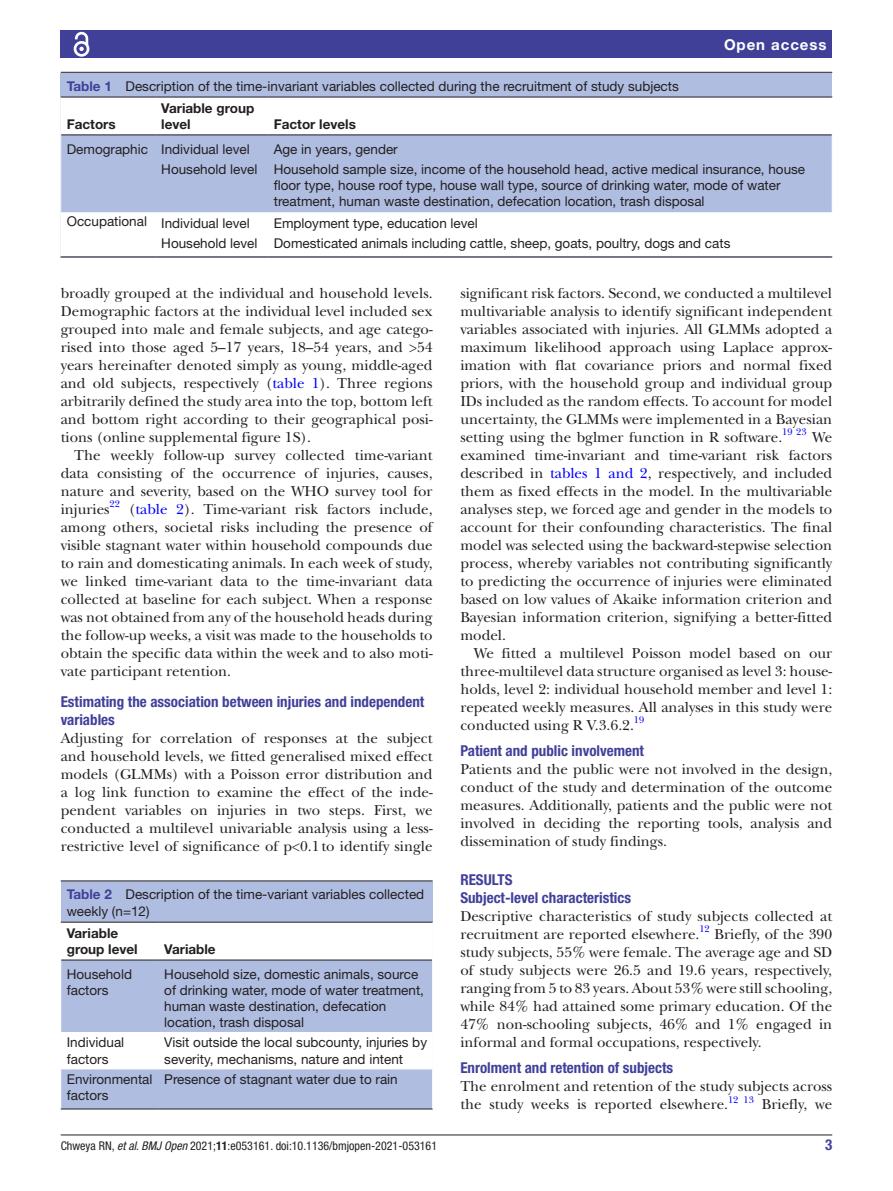
<style>
.page{position:relative;width:893px;height:1191px;background:#fff}
.page>*{position:absolute;margin:0;border:0;box-sizing:border-box;transform-origin:0 0}
.t1{font:15px/18px "New Baskerville";color:#231f20;text-align:justify}
.t2{font:700 condensed 15px/18px "Helvetica Neue LT Std";color:#414099}
.t3{font:700 15px "Helvetica Neue LT Std";letter-spacing:.065em;color:#fff}
.t4{font:13.5px/16.2px "Helvetica Neue LT Std";color:#231f20}
.t5{font:700 13.5px/16.2px "Helvetica Neue LT Std";color:#231f20}
.t6{font:condensed 12px "Helvetica Neue LT Std";color:#231f20}
.t7{font:9.9px "New Baskerville";color:#00f}
.s1{font-weight:700;color:#414099}
.s2{color:#00f}
.s3{font-style:italic}
.s4{font-weight:700}
</style>
<div class="page">
<hr style="left:61px;top:1134px;width:771px;height:1px;background:#231f20">
<div style="left:61px;top:31px;width:771px;height:27px;background:#414099"></div>
<svg style="left:73px;top:31px;width:17px;height:26px"></svg>
<div style="left:61px;top:73px;width:771px;height:184px;background:#afbde1"></div>
<hr style="left:61px;top:72px;width:771px;height:1px;background:#231f20">
<div style="left:61px;top:98px;width:771px;height:158px;background:#fff"></div>
<svg style="left:61px;top:135px;width:771px;height:77px"></svg>
<hr style="left:61px;top:256px;width:94px;height:1px;background:#231f20">
<hr style="left:61px;top:97px;width:94px;height:1px;background:#231f20">
<hr style="left:61px;top:134px;width:94px;height:1px;background:#231f20">
<hr style="left:155px;top:97px;width:113px;height:1px;background:#231f20">
<hr style="left:155px;top:134px;width:113px;height:1px;background:#231f20">
<hr style="left:268px;top:97px;width:564px;height:1px;background:#231f20">
<hr style="left:268px;top:134px;width:564px;height:1px;background:#231f20">
<hr style="left:155px;top:256px;width:113px;height:1px;background:#231f20">
<hr style="left:268px;top:256px;width:564px;height:1px;background:#231f20">
<svg style="left:60px;top:135px;width:1px;height:23px"></svg>
<svg style="left:60px;top:212px;width:1px;height:44px"></svg>
<div style="left:61px;top:881px;width:372px;height:228px;background:#afbde1"></div>
<hr style="left:61px;top:880px;width:372px;height:1px;background:#231f20">
<div style="left:61px;top:922px;width:371px;height:37px;background:#fff"></div>
<svg style="left:61px;top:960px;width:371px;height:148px"></svg>
<hr style="left:61px;top:921px;width:97px;height:1px;background:#231f20">
<hr style="left:61px;top:959px;width:97px;height:1px;background:#231f20">
<hr style="left:158px;top:921px;width:275px;height:1px;background:#231f20">
<hr style="left:158px;top:959px;width:274px;height:1px;background:#231f20">
<hr style="left:61px;top:1108px;width:97px;height:1px;background:#231f20">
<hr style="left:158px;top:1108px;width:275px;height:1px;background:#231f20">
<hr style="left:432px;top:922px;width:1px;height:38px;background:#fff">
<hr style="left:432px;top:960px;width:1px;height:71px;background:#fff">
<hr style="left:432px;top:1031px;width:1px;height:38px;background:#fff">
<hr style="left:432px;top:1069px;width:1px;height:39px;background:#fff">
<p class="t4" style="left:67px;top:78px;width:614px"><span class="s1">Table 1</span> Description of the time-invariant variables collected during the recruitment of study subjects</p>
<p class="t5" style="left:67px;top:116px;width:51px">Factors</p>
<p class="t5" style="left:161px;top:99px;width:94px">Variable group level</p>
<p class="t5" style="left:274px;top:116px;width:84px">Factor levels</p>
<p class="t3" style="left:724px;top:35px;width:104px">Open access</p>
<p class="t4" style="left:161px;top:138px;width:645px;line-height:20.1px;text-indent:112px">Age in years, gender<br>Household level Household sample size, income of the household head, active medical insurance, house</p>
<p class="t4" style="left:274px;top:177px;width:508px">floor type, house roof type, house wall type, source of drinking water, mode of water treatment, human waste destination, defecation location, trash disposal</p>
<p class="t4" style="left:67px;top:215px;width:185px">Occupational Individual level</p>
<p class="t4" style="left:67px;top:140px;width:185px">Demographic Individual level</p>
<p class="t4" style="left:161px;top:213px;width:571px;line-height:20.1px;text-indent:112px">Employment type, education level<br>Household level Domesticated animals including cattle, sheep, goats, poultry, dogs and cats</p>
<p class="t1" style="left:61px;top:284px;width:373px">broadly grouped at the individual and household levels.<br>Demographic factors at the individual level included sex grouped into male and female subjects, and age catego&shy;rised into those aged 5–17 years, 18–54 years, and &gt;54 years hereinafter denoted simply as young, middle-aged and old subjects, respectively (<span class="s2">table 1</span>). Three regions arbitrarily defined the study area into the top, bottom left and bottom right according to their geographical posi&shy;tions (online supplemental figure 1S).</p>
<p class="t1" style="left:61px;top:446px;width:373px;text-indent:14px">The weekly follow-up survey collected time-variant data consisting of the occurrence of injuries, causes, nature and severity, based on the WHO survey tool for injuries<sup>22</sup></p>
<p class="t1" style="left:61px;top:500px;width:373px;text-indent:68px">(<span class="s2">table 2</span>). Time-variant risk factors include, among others, societal risks including the presence of visible stagnant water within household compounds due to rain and domesticating animals. In each week of study, we linked time-variant data to the time-invariant data collected at baseline for each subject. When a response was not obtained from any of the household heads during the follow-up weeks, a visit was made to the households to obtain the specific data within the week and to also moti&shy;vate participant retention.</p>
<p class="t2" style="left:61px;top:692px;width:365px">Estimating the association between injuries and independent variables</p>
<p class="t1" style="left:61px;top:729px;width:373px">Adjusting for correlation of responses at the subject and household levels, we fitted generalised mixed effect models (GLMMs) with a Poisson error distribution and a log link function to examine the effect of the inde&shy;pendent variables on injuries in two steps. First, we conducted a multilevel univariable analysis using a less&shy;restrictive level of significance of p&lt;0.1to identify single</p>
<p class="t4" style="left:67px;top:886px;width:359px"><span class="s1">Table 2</span> Description of the time-variant variables collected weekly (n=12)</p>
<p class="t5" style="left:67px;top:924px;width:72px">Variable group level</p>
<p class="t5" style="left:164px;top:940px;width:53px">Variable</p>
<p class="t4" style="left:67px;top:965px;width:67px">Household factors</p>
<p class="t4" style="left:164px;top:965px;width:261px">Household size, domestic animals, source of drinking water, mode of water treatment, human waste destination, defecation location, trash disposal</p>
<p class="t4" style="left:67px;top:1034px;width:59px">Individual factors</p>
<p class="t4" style="left:164px;top:1034px;width:264px">Visit outside the local subcounty, injuries by severity, mechanisms, nature and intent</p>
<p class="t4" style="left:67px;top:1070px;width:87px">Environmental factors</p>
<p class="t4" style="left:164px;top:1070px;width:235px">Presence of stagnant water due to rain</p>
<p class="t1" style="left:460px;top:284px;width:373px">significant risk factors. Second, we conducted a multilevel multivariable analysis to identify significant independent variables associated with injuries. All GLMMs adopted a maximum likelihood approach using Laplace approx&shy;imation with flat covariance priors and normal fixed priors, with the household group and individual group IDs included as the random effects. To account for model uncertainty, the GLMMs were implemented in a Bayesian setting using the bglmer function in R software.</p>
<p class="t7" style="left:782px;top:426px;width:26px">19 23</p>
<p class="t1" style="left:460px;top:428px;width:373px;text-indent:352px">We examined time-invariant and time-variant risk factors described in <span class="s2">tables 1 and 2</span>, respectively, and included them as fixed effects in the model. In the multivariable analyses step, we forced age and gender in the models to account for their confounding characteristics. The final model was selected using the backward-stepwise selection process, whereby variables not contributing significantly to predicting the occurrence of injuries were eliminated based on low values of Akaike information criterion and Bayesian information criterion, signifying a better-fitted model.</p>
<p class="t1" style="left:460px;top:644px;width:373px;text-indent:14px">We fitted a multilevel Poisson model based on our three-multilevel data structure organised as level 3: house&shy;holds, level 2: individual household member and level 1: repeated weekly measures. All analyses in this study were conducted using R V.3.6.2.</p>
<p class="t7" style="left:634px;top:714px;width:12px">19</p>
<p class="t2" style="left:460px;top:741px;width:185px">Patient and public involvement</p>
<p class="t1" style="left:460px;top:760px;width:373px">Patients and the public were not involved in the design, conduct of the study and determination of the outcome measures. Additionally, patients and the public were not involved in deciding the reporting tools, analysis and dissemination of study findings.</p>
<p class="t2" style="left:460px;top:870px;width:172px">RESULTS<br>Subject-level characteristics</p>
<p class="t1" style="left:460px;top:907px;width:373px">Descriptive characteristics of study subjects collected at recruitment are reported elsewhere.</p>
<p class="t7" style="left:699px;top:923px;width:12px">12</p>
<p class="t1" style="left:460px;top:925px;width:373px;text-indent:254px">Briefly, of the 390 study subjects, 55% were female. The average age and SD of study subjects were 26.5 and 19.6 years, respectively, ranging from 5 to 83 years. About 53% were still schooling, while 84% had attained some primary education. Of the 47% non-schooling subjects, 46% and 1% engaged in informal and formal occupations, respectively.</p>
<p class="t2" style="left:460px;top:1058px;width:214px">Enrolment and retention of subjects</p>
<p class="t1" style="left:460px;top:1077px;width:373px">The enrolment and retention of the study subjects across the study weeks is reported elsewhere.<sup>12</sup> <sup>13</sup></p>
<p class="t1" style="left:762px;top:1095px;width:72px">Briefly, we</p>
<p class="t6" style="left:61px;top:1138px;width:378px">Chweya RN, <span class="s3">et al</span>. <span class="s3">BMJ Open</span> 2021;<span class="s4">11</span>:e053161. doi:10.1136/bmjopen-2021-053161</p>
<p class="t2" style="left:825px;top:1135px;width:9px">3</p>
</div>
